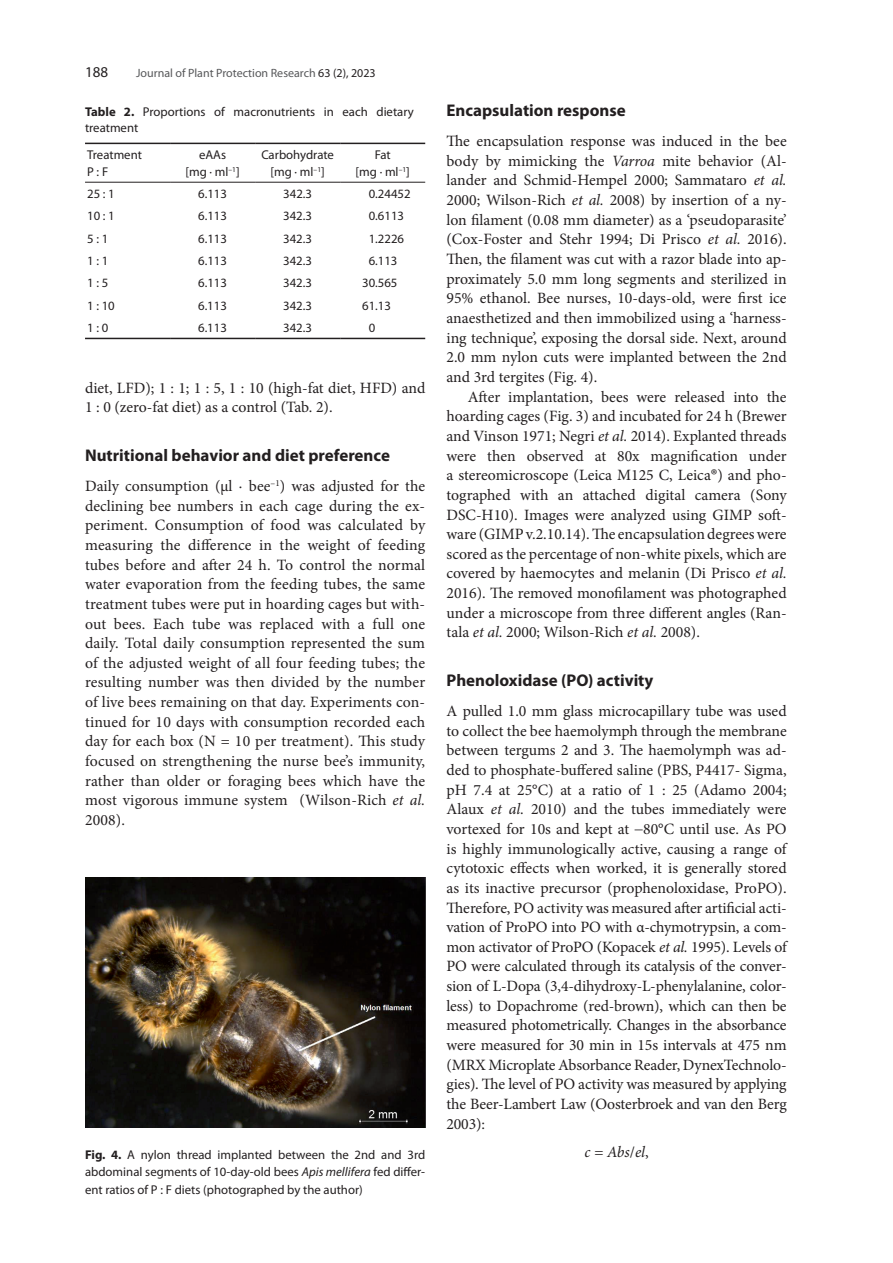
<style>
.page{position:relative;width:893px;height:1263px;background:#fff}
.page>*{position:absolute;margin:0;border:0;box-sizing:border-box;transform-origin:0 0}
.t1{font:700 16.95px "Myriad Pro";color:#231f20}
.t2{font:15.75px/19.6px "Minion Pro";color:#231f20;text-align:justify}
.t3{font:italic 15.75px "Minion Pro";color:#231f20}
.t4{font:15px "Myriad Pro";color:#231f20}
.t5{font:12.75px/16.5px "Myriad Pro";color:#231f20;text-align:center}
.t6{font:700 12.75px "Myriad Pro";color:#231f20}
.t7{font:12px "Myriad Pro";color:#57585a}
.s1{color:#231f20}
.s2{font-weight:700}
.s3{font-style:italic}
.s4{font-family:"Myriad Pro"}
.s5{font-style:normal}
</style>
<div class="page">
<img style="left:85px;top:878px;width:340px;height:250px">
<hr style="left:85px;top:143px;width:85px;height:1px;background:#231f20">
<hr style="left:170px;top:143px;width:85px;height:1px;background:#231f20">
<hr style="left:255px;top:143px;width:85px;height:1px;background:#231f20">
<hr style="left:340px;top:143px;width:85px;height:1px;background:#231f20">
<hr style="left:85px;top:338px;width:85px;height:1px;background:#231f20">
<hr style="left:170px;top:338px;width:85px;height:1px;background:#231f20">
<hr style="left:255px;top:338px;width:85px;height:1px;background:#231f20">
<hr style="left:340px;top:338px;width:85px;height:1px;background:#231f20">
<hr style="left:85px;top:182px;width:85px;height:1px;background:#231f20">
<hr style="left:170px;top:182px;width:85px;height:1px;background:#231f20">
<hr style="left:255px;top:182px;width:85px;height:1px;background:#231f20">
<hr style="left:340px;top:182px;width:85px;height:1px;background:#231f20">
<p class="t4" style="left:85px;top:63px;width:25px">188</p>
<p class="t7" style="left:136px;top:66px;width:241px">Journal of Plant Protection Research <span class="s1">63 (2), 2023</span></p>
<p class="t5" style="left:85px;top:103px;width:330px;text-align:left"><span class="s2">Table 2.</span> Proportions of macronutrients in each dietary treatment</p>
<p class="t5" style="left:87px;top:147px;width:56px;text-align:left">Treatment<br>P : F</p>
<p class="t5" style="left:185px;top:147px;width:56px">eAAs<br>[mg · ml<sup>–1</sup>]</p>
<p class="t5" style="left:261px;top:147px;width:74px">Carbohydrate [mg · ml<sup>–1</sup>]</p>
<p class="t5" style="left:356px;top:147px;width:56px">Fat<br>[mg · ml<sup>–1</sup>]</p>
<p class="t5" style="left:87px;top:185px;width:29px">25 : 1</p>
<p class="t5" style="left:198px;top:185px;width:30px">6.113</p>
<p class="t5" style="left:283px;top:185px;width:30px">342.3</p>
<p class="t5" style="left:369px;top:185px;width:43px">0.24452</p>
<p class="t5" style="left:87px;top:208px;width:29px">10 : 1</p>
<p class="t5" style="left:198px;top:208px;width:30px">6.113</p>
<p class="t5" style="left:283px;top:208px;width:30px">342.3</p>
<p class="t5" style="left:369px;top:208px;width:37px">0.6113</p>
<p class="t5" style="left:87px;top:230px;width:23px">5 : 1</p>
<p class="t5" style="left:198px;top:230px;width:30px">6.113</p>
<p class="t5" style="left:283px;top:230px;width:30px">342.3</p>
<p class="t5" style="left:369px;top:230px;width:37px">1.2226</p>
<p class="t5" style="left:87px;top:252px;width:23px">1 : 1</p>
<p class="t5" style="left:198px;top:252px;width:30px">6.113</p>
<p class="t5" style="left:283px;top:252px;width:30px">342.3</p>
<p class="t5" style="left:369px;top:252px;width:30px">6.113</p>
<p class="t5" style="left:87px;top:275px;width:23px">1 : 5</p>
<p class="t5" style="left:198px;top:275px;width:30px">6.113</p>
<p class="t5" style="left:283px;top:275px;width:30px">342.3</p>
<p class="t5" style="left:362px;top:275px;width:37px">30.565</p>
<p class="t5" style="left:87px;top:297px;width:29px">1 : 10</p>
<p class="t5" style="left:198px;top:297px;width:30px">6.113</p>
<p class="t5" style="left:283px;top:297px;width:30px">342.3</p>
<p class="t5" style="left:362px;top:297px;width:30px">61.13</p>
<p class="t5" style="left:87px;top:319px;width:23px">1 : 0</p>
<p class="t5" style="left:198px;top:319px;width:30px">6.113</p>
<p class="t5" style="left:283px;top:319px;width:30px">342.3</p>
<p class="t5" style="left:369px;top:319px;width:8px">0</p>
<p class="t2" style="left:85px;top:378px;width:342px">diet, LFD); 1 : 1; 1 : 5, 1 : 10 (high-fat diet, HFD) and<br>1 : 0 (zero-fat diet) as a control (Tab. 2).</p>
<p class="t1" style="left:85px;top:444px;width:306px">Nutritional behavior and diet preference</p>
<p class="t2" style="left:85px;top:476px;width:342px">Daily consumption (μl · bee<sup>–1</sup>) was adjusted for the declining bee numbers in each cage during the ex&shy;periment. Consumption of food was calculated by measuring the difference in the weight of feeding tubes before and after 24 h. To control the normal water evaporation from the feeding tubes, the same treatment tubes were put in hoarding cages but with&shy;out bees. Each tube was replaced with a full one daily. Total daily consumption represented the sum of the adjusted weight of all four feeding tubes; the resulting number was then divided by the number of live bees remaining on that day. Experiments con&shy;tinued for 10 days with consumption recorded each day for each box (N = 10 per treatment). This study focused on strengthening the nurse bee’s immunity, rather than older or foraging bees which have the most vigorous immune system (Wilson-Rich <span class="s3">et al.<br></span>2008).</p>
<p class="t1" style="left:446px;top:99px;width:181px">Encapsulation response</p>
<p class="t2" style="left:446px;top:131px;width:342px">The encapsulation response was induced in the bee body by mimicking the <span class="s3">Varroa</span> mite behavior (Al&shy;lander and Schmid-Hempel 2000; Sammataro <span class="s3">et al.<br></span>2000; Wilson-Rich <span class="s3">et al.</span> 2008) by insertion of a ny&shy;lon filament (0.08 mm diameter) as a ‘pseudoparasite’ (Cox-Foster and Stehr 1994; Di Prisco <span class="s3">et al.</span> 2016).<br>Then, the filament was cut with a razor blade into ap&shy;proximately 5.0 mm long segments and sterilized in 95% ethanol. Bee nurses, 10-days-old, were first ice anaesthetized and then immobilized using a ‘harness&shy;ing technique’, exposing the dorsal side. Next, around 2.0 mm nylon cuts were implanted between the 2nd and 3rd tergites (Fig. 4).</p>
<p class="t2" style="left:446px;top:387px;width:342px;text-indent:21px">After implantation, bees were released into the hoarding cages (Fig. 3) and incubated for 24 h (Brewer and Vinson 1971; Negri <span class="s3">et al.</span> 2014). Explanted threads were then observed at 80x magnification under a stereomicroscope (Leica M125 C, Leica<span class="s4">®</span>) and pho&shy;tographed with an attached digital camera (Sony DSC-H10). Images were analyzed using GIMP soft&shy;ware (GIMP v.2.10.14). The encapsulation degrees were scored as the percentage of non-white pixels, which are covered by haemocytes and melanin (Di Prisco <span class="s3">et al.<br></span>2016). The removed monofilament was photographed under a microscope from three different angles (Ran&shy;tala <span class="s3">et al.</span> 2000; Wilson-Rich <span class="s3">et al.</span> 2008).</p>
<p class="t1" style="left:446px;top:669px;width:208px">Phenoloxidase (PO) activity</p>
<p class="t2" style="left:446px;top:701px;width:342px">A pulled 1.0 mm glass microcapillary tube was used to collect the bee haemolymph through the membrane between tergums 2 and 3. The haemolymph was ad&shy;ded to phosphate-buffered saline (PBS, P4417- Sigma, pH 7.4 at 25°C) at a ratio of 1 : 25 (Adamo 2004; Alaux <span class="s3">et al.</span> 2010) and the tubes immediately were vortexed for 10s and kept at −80°C until use. As PO is highly immunologically active, causing a range of cytotoxic effects when worked, it is generally stored as its inactive precursor (prophenoloxidase, ProPO).<br>Therefore, PO activity was measured after artificial acti&shy;vation of ProPO into PO with α-chymotrypsin, a com&shy;mon activator of ProPO (Kopacek <span class="s3">et al.</span> 1995). Levels of PO were calculated through its catalysis of the conver&shy;sion of L-Dopa (3,4-dihydroxy-L-phenylalanine, color&shy;less) to Dopachrome (red-brown), which can then be measured photometrically. Changes in the absorbance were measured for 30 min in 15s intervals at 475 nm (MRX Microplate Absorbance Reader, DynexTechnolo&shy;gies). The level of PO activity was measured by applying the Beer-Lambert Law (Oosterbroek and van den Berg 2003):</p>
<p class="t6" style="left:85px;top:1146px;width:38px">Fig. 4.</p>
<p class="t3" style="left:585px;top:1141px;width:66px">c = Abs<span class="s5">/</span>el<span class="s5">,</span></p>
<p class="t5" style="left:85px;top:1146px;width:342px;line-height:17.2px;text-align:justify;text-indent:42px">A nylon thread implanted between the 2nd and 3rd abdominal segments of 10-day-old bees <span class="s3">Apis mellifera</span> fed differ&shy;ent ratios of P : F diets (photographed by the author)</p>
</div>
